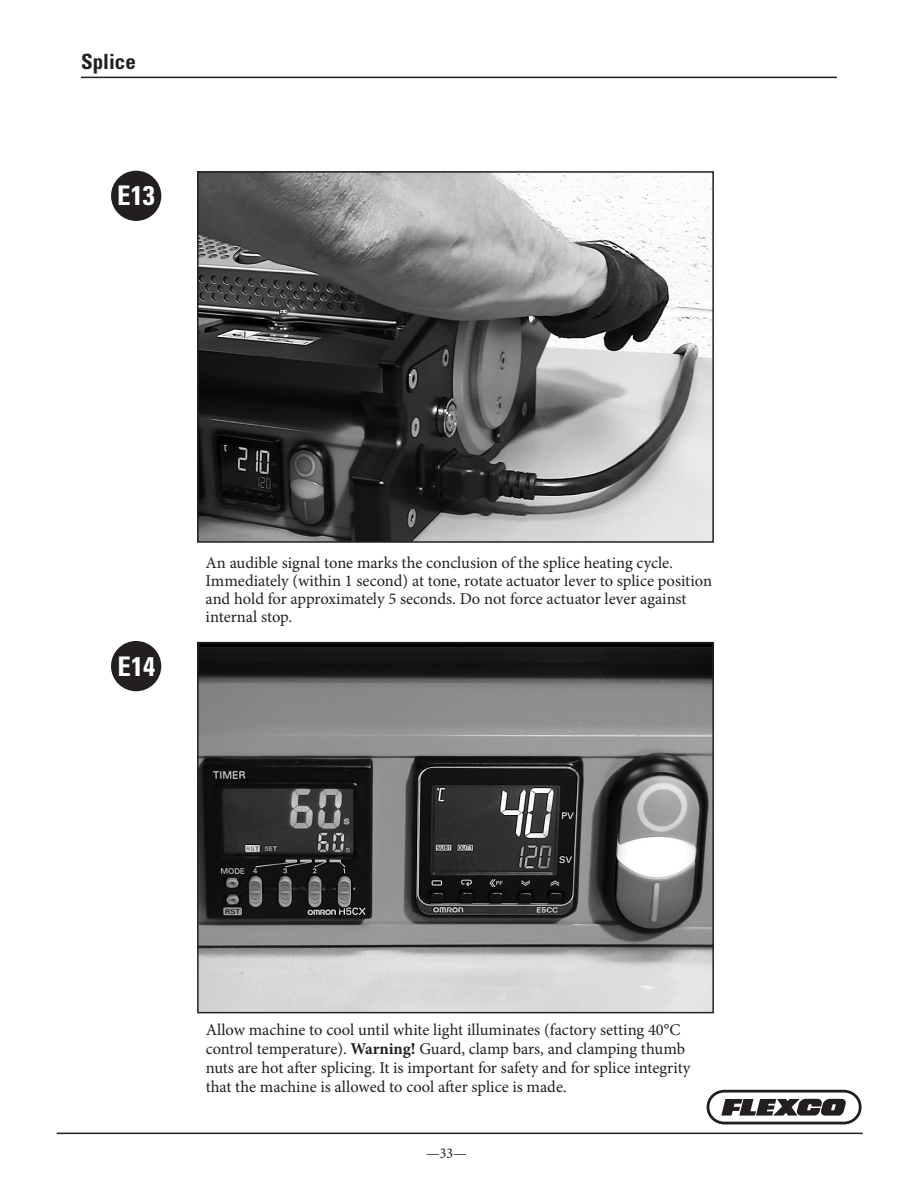
<style>
.page{position:relative;width:918px;height:1188px;background:#fff}
.page>*{position:absolute;margin:0;border:0;box-sizing:border-box;transform-origin:0 0}
.note_standalone{font:700 condensed 27px "Univers LT Std";color:#fff}
.SpreadHdr{font:700 condensed 21px "Univers LT Std";color:#231f20}
.bodycopy{font:16.5px/18px "Minion Pro";letter-spacing:-.005em;color:#231f20}
.t1{font:condensed 15px "Minion Pro";color:#231f20}
.s1{font-weight:700}
</style>
<div class="page">
<svg style="left:707px;top:1090px;width:155px;height:34px"></svg>
<hr style="left:57px;top:1133px;width:806px;height:1px;background:#231f20">
<hr style="left:81px;top:77px;width:756px;height:1px;background:#231f20">
<div style="left:111px;top:171px;width:50px;height:50px;background:#231f20;border-radius:50%"></div>
<div style="left:111px;top:641px;width:50px;height:50px;background:#231f20;border-radius:50%"></div>
<img style="left:200px;top:174px;width:511px;height:366px">
<div style="left:197px;top:171px;width:517px;height:372px;border:2px solid #231f20"></div>
<img style="left:199px;top:644px;width:513px;height:367px">
<p class="SpreadHdr" style="left:81px;top:49px;width:56px">Splice</p>
<p class="note_standalone" style="left:117px;top:179px;width:39px">E13</p>
<p class="note_standalone" style="left:118px;top:650px;width:39px">E14</p>
<p class="bodycopy" style="left:206px;top:554px;width:508px">An audible signal tone marks the conclusion of the splice heating cycle.<br>Immediately (within 1 second) at tone, rotate actuator lever to splice position and hold for approximately 5 seconds. Do not force actuator lever against internal stop.</p>
<p class="bodycopy" style="left:206px;top:1021px;width:486px;line-height:18.9px">Allow machine to cool until white light illuminates (factory setting 40°C control temperature). <span class="s1">Warning!</span> Guard, clamp bars, and clamping thumb nuts are hot after splicing. It is important for safety and for splice integrity that the machine is allowed to cool after splice is made.</p>
<p class="t1" style="left:426px;top:1145px;width:42px">—33—</p>
</div>
